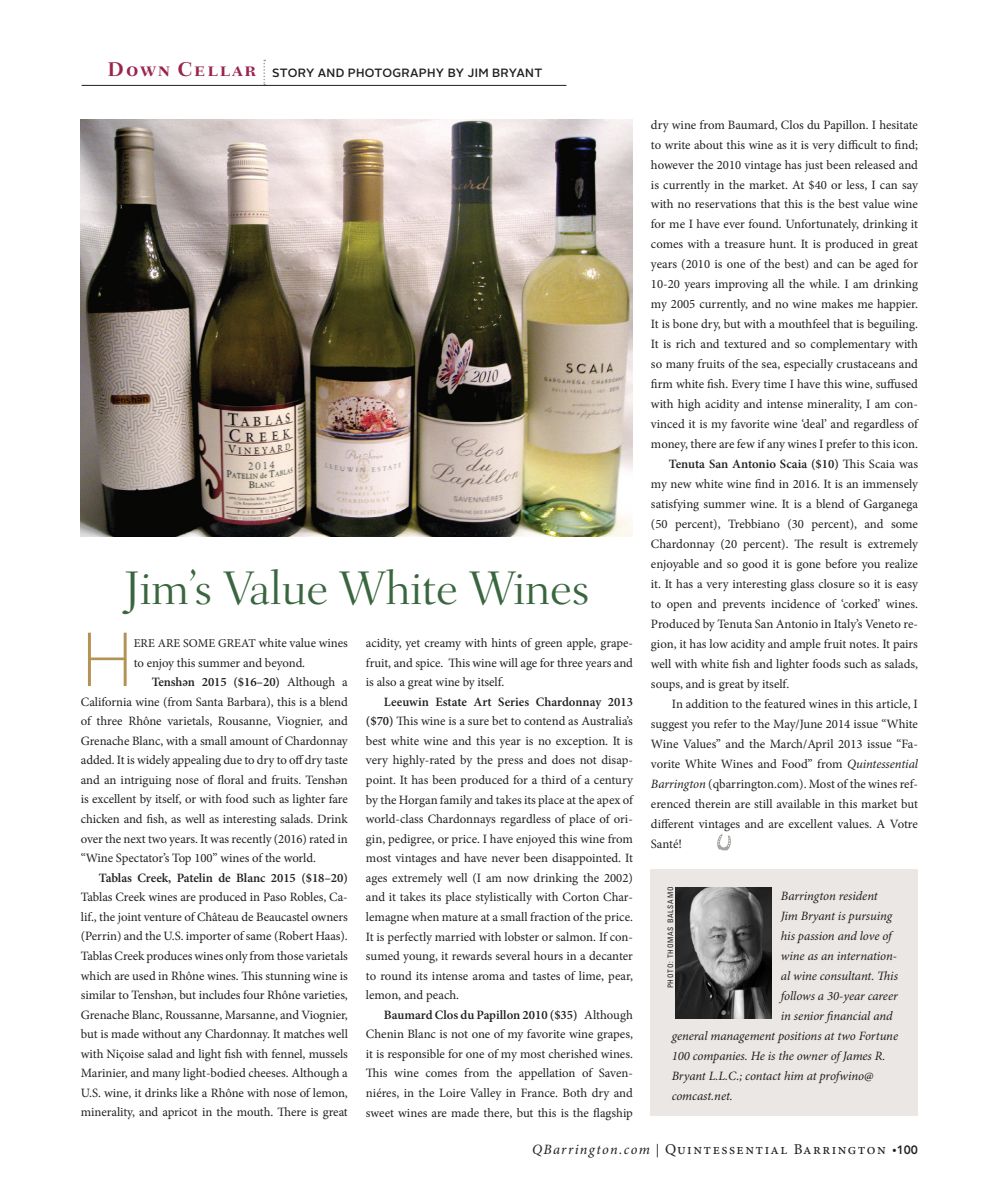
<style>
.page{position:relative;width:999px;height:1202px;background:#fff}
.page>*{position:absolute;margin:0;border:0;box-sizing:border-box;transform-origin:0 0}
.t1{font:100 76.2px "Alright Sans";color:#b29355}
.t2{font:300 48px "Fairfield LT Std";letter-spacing:-.015em;color:#39663e}
.t3{font:15px "Minion Pro";letter-spacing:.1em;color:#231f20}
.t4{font:12.75px/19.5px "Minion Pro";letter-spacing:-.005em;color:#231f20;text-align:justify}
.t5{font:italic 12.75px "Minion Pro";letter-spacing:-.01em;color:#231f20}
.t6{font:600 12.75px "Minion Pro";letter-spacing:-.005em;color:#231f20}
.t7{font:500 12px "Alright Sans";letter-spacing:.025em;color:#231f20}
.t8{font:12px "Minion Pro";letter-spacing:.1em;color:#231f20}
.t9{font:condensed 7.5px "Univers LT Std";letter-spacing:.1em;color:#231f20}
.s1{font-family:"Fairfield LT Std";font-weight:700;font-size:20.25px;color:#98244f}
.s2{font-size:12.75px}
.s3{font-weight:400}
.s4{font-weight:600}
.s5{font-style:italic}
.s6{font-style:italic;font-size:14.25px}
.s7{font-size:13.5px}
.s8{font-size:12px}
.s9{font-family:"Avenir LT Std";font-weight:800;font-size:12px}
</style>
<div class="page">
<svg style="left:263px;top:60px;width:2px;height:25px"></svg>
<hr style="left:82px;top:85px;width:484px;height:1px;background:#231f20">
<div style="left:651px;top:869px;width:267px;height:247px;background:#eae7e4"></div>
<img style="left:676px;top:887px;width:96px;height:131px">
<svg style="left:717px;top:834px;width:14px;height:16px"></svg>
<img style="left:81px;top:119px;width:552px;height:418px">
<p class="t7" style="left:108px;top:65px;width:436px"><span class="s1">Down Cellar</span> STORY AND PHOTOGRAPHY BY JIM BRYANT</p>
<h2 class="t2" style="left:123px;top:560px;width:468px">Jim’s Value White Wines</h2>
<h1 class="t1" style="left:81px;top:608px;width:54px">H</h1>
<p class="t8" style="left:134px;top:635px;width:216px">ere are some great <span class="s2">white value wines</span></p>
<p class="t4" style="left:134px;top:652px;width:173px">to enjoy this summer and beyond.</p>
<p class="t6" style="left:152px;top:674px;width:198px">Tenshәn 2015 ($16–20) <span class="s3">Although a</span></p>
<p class="t4" style="left:81px;top:692px;width:268px">California wine (from Santa Barbara), this is a blend</p>
<p class="t4" style="left:81px;top:711px;width:268px">of three Rhône varietals, Rousanne, Viognier, and</p>
<p class="t4" style="left:81px;top:731px;width:268px">Grenache Blanc, with a small amount of Chardonnay</p>
<p class="t4" style="left:81px;top:750px;width:269px">added. It is widely appealing due to dry to off dry taste</p>
<p class="t4" style="left:81px;top:770px;width:268px">and an intriguing nose of floral and fruits. Tenshәn</p>
<p class="t4" style="left:81px;top:789px;width:268px">is excellent by itself, or with food such as lighter fare</p>
<p class="t4" style="left:81px;top:809px;width:269px">chicken and fish, as well as interesting salads. Drink</p>
<p class="t4" style="left:81px;top:828px;width:268px">over the next two years. It was recently (2016) rated in</p>
<p class="t4" style="left:81px;top:848px;width:237px">“Wine Spectator’s Top 100” wines of the world.</p>
<p class="t6" style="left:99px;top:870px;width:250px">Tablas Creek, Patelin de Blanc 2015 ($18–20)</p>
<p class="t4" style="left:81px;top:887px;width:269px">Tablas Creek wines are produced in Paso Robles, Ca&shy;lif., the joint venture of Château de Beaucastel owners (Perrin) and the U.S. importer of same (Robert Haas).<br>Tablas Creek produces wines only from those varietals which are used in Rhône wines. This stunning wine is similar to Tenshәn, but includes four Rhône varieties, Grenache Blanc, Roussanne, Marsanne, and Viognier, but is made without any Chardonnay. It matches well with Niçoise salad and light fish with fennel, mussels Marinier, and many light-bodied cheeses. Although a U.S. wine, it drinks like a Rhône with nose of lemon, minerality, and apricot in the mouth. There is great</p>
<p class="t4" style="left:366px;top:633px;width:269px">acidity, yet creamy with hints of green apple, grape&shy;fruit, and spice. This wine will age for three years and is also a great wine by itself.</p>
<p class="t4" style="left:366px;top:692px;width:269px;text-indent:18px"><span class="s4">Leeuwin Estate Art Series Chardonnay 2013 ($70)</span> This wine is a sure bet to contend as Australia’s best white wine and this year is no exception. It is very highly-rated by the press and does not disap&shy;point. It has been produced for a third of a century by the Horgan family and takes its place at the apex of world-class Chardonnays regardless of place of ori&shy;gin, pedigree, or price. I have enjoyed this wine from most vintages and have never been disappointed. It ages extremely well (I am now drinking the 2002) and it takes its place stylistically with Corton Char&shy;lemagne when mature at a small fraction of the price.<br>It is perfectly married with lobster or salmon. If con&shy;sumed young, it rewards several hours in a decanter to round its intense aroma and tastes of lime, pear, lemon, and peach.</p>
<p class="t4" style="left:366px;top:1005px;width:269px;text-indent:18px"><span class="s4">Baumard Clos du Papillon 2010 ($35)</span> Although Chenin Blanc is not one of my favorite wine grapes, it is responsible for one of my most cherished wines.<br>This wine comes from the appellation of Saven&shy;niéres, in the Loire Valley in France. Both dry and sweet wines are made there, but this is the flagship</p>
<p class="t4" style="left:651px;top:115px;width:269px">dry wine from Baumard, Clos du Papillon. I hesitate</p>
<p class="t4" style="left:651px;top:135px;width:269px">to write about this wine as it is very difficult to find;</p>
<p class="t4" style="left:651px;top:155px;width:269px">however the 2010 vintage has just been released and</p>
<p class="t4" style="left:651px;top:175px;width:269px">is currently in the market. At $40 or less, I can say</p>
<p class="t4" style="left:651px;top:195px;width:269px">with no reservations that this is the best value wine</p>
<p class="t4" style="left:651px;top:215px;width:269px">for me I have ever found. Unfortunately, drinking it</p>
<p class="t4" style="left:651px;top:235px;width:269px">comes with a treasure hunt. It is produced in great</p>
<p class="t4" style="left:651px;top:255px;width:269px">years (2010 is one of the best) and can be aged for</p>
<p class="t4" style="left:651px;top:275px;width:269px">10-20 years improving all the while. I am drinking</p>
<p class="t4" style="left:651px;top:295px;width:269px">my 2005 currently, and no wine makes me happier.</p>
<p class="t4" style="left:651px;top:315px;width:269px">It is bone dry, but with a mouthfeel that is beguiling.</p>
<p class="t4" style="left:651px;top:335px;width:269px">It is rich and textured and so complementary with</p>
<p class="t4" style="left:651px;top:354px;width:269px">so many fruits of the sea, especially crustaceans and</p>
<p class="t4" style="left:651px;top:374px;width:269px">firm white fish. Every time I have this wine, suffused</p>
<p class="t4" style="left:651px;top:394px;width:269px">with high acidity and intense minerality, I am con-</p>
<p class="t4" style="left:651px;top:414px;width:269px">vinced it is my favorite wine ‘deal’ and regardless of</p>
<p class="t4" style="left:651px;top:434px;width:269px">money, there are few if any wines I prefer to this icon.</p>
<p class="t6" style="left:669px;top:456px;width:251px">Tenuta San Antonio Scaia ($10) <span class="s3">This Scaia was</span></p>
<p class="t4" style="left:651px;top:474px;width:269px">my new white wine find in 2016. It is an immensely</p>
<p class="t4" style="left:651px;top:494px;width:269px">satisfying summer wine. It is a blend of Garganega</p>
<p class="t4" style="left:651px;top:514px;width:269px">(50 percent), Trebbiano (30 percent), and some</p>
<p class="t4" style="left:651px;top:534px;width:269px">Chardonnay (20 percent). The result is extremely</p>
<p class="t4" style="left:651px;top:554px;width:269px">enjoyable and so good it is gone before you realize</p>
<p class="t4" style="left:651px;top:574px;width:269px">it. It has a very interesting glass closure so it is easy</p>
<p class="t4" style="left:651px;top:594px;width:269px">to open and prevents incidence of ‘corked’ wines.</p>
<p class="t4" style="left:651px;top:614px;width:269px">Produced by Tenuta San Antonio in Italy’s Veneto re-</p>
<p class="t4" style="left:651px;top:634px;width:269px">gion, it has low acidity and ample fruit notes. It pairs</p>
<p class="t4" style="left:651px;top:654px;width:269px">well with white fish and lighter foods such as salads,</p>
<p class="t4" style="left:651px;top:674px;width:140px">soups, and is great by itself.</p>
<p class="t4" style="left:672px;top:694px;width:248px">In addition to the featured wines in this article, I</p>
<p class="t4" style="left:651px;top:714px;width:269px">suggest you refer to the May/June 2014 issue “White</p>
<p class="t4" style="left:651px;top:734px;width:269px">Wine Values” and the March/April 2013 issue “Fa-</p>
<p class="t4" style="left:651px;top:754px;width:269px">vorite White Wines and Food” from <span class="s5">Quintessential</span></p>
<p class="t4" style="left:651px;top:774px;width:269px"><span class="s5">Barrington</span> (qbarrington.com). Most of the wines ref-</p>
<p class="t4" style="left:651px;top:794px;width:269px">erenced therein are still available in this market but</p>
<p class="t4" style="left:651px;top:814px;width:269px">different vintages and are excellent values. A Votre</p>
<p class="t4" style="left:651px;top:834px;width:33px">Santé!</p>
<p class="t9" style="left:666px;top:988px;width:103px;rotate:-90deg">Photo: Thomas Balsamo</p>
<p class="t5" style="left:781px;top:888px;width:98px">Barrington resident</p>
<p class="t5" style="left:781px;top:908px;width:113px">Jim Bryant is pursuing</p>
<p class="t5" style="left:781px;top:928px;width:112px">his passion and love of</p>
<p class="t5" style="left:781px;top:948px;width:118px">wine as an internation-</p>
<p class="t5" style="left:781px;top:968px;width:119px">al wine consultant. This</p>
<p class="t5" style="left:781px;top:988px;width:118px">follows a 30-year career</p>
<p class="t5" style="left:781px;top:1008px;width:113px">in senior financial and</p>
<p class="t5" style="left:672px;top:1028px;width:228px">general management positions at two Fortune</p>
<p class="t5" style="left:672px;top:1048px;width:215px">100 companies. He is the owner of James R.</p>
<p class="t5" style="left:672px;top:1068px;width:204px">Bryant L.L.C.; contact him at profwino@</p>
<p class="t5" style="left:672px;top:1088px;width:63px">comcast.net.</p>
<p class="t3" style="left:532px;top:1139px;width:387px"><span class="s6">QBarrington.com</span> <span class="s7">|</span> Quintessential Barrington <span class="s8">•</span><span class="s9">100</span></p>
</div>
